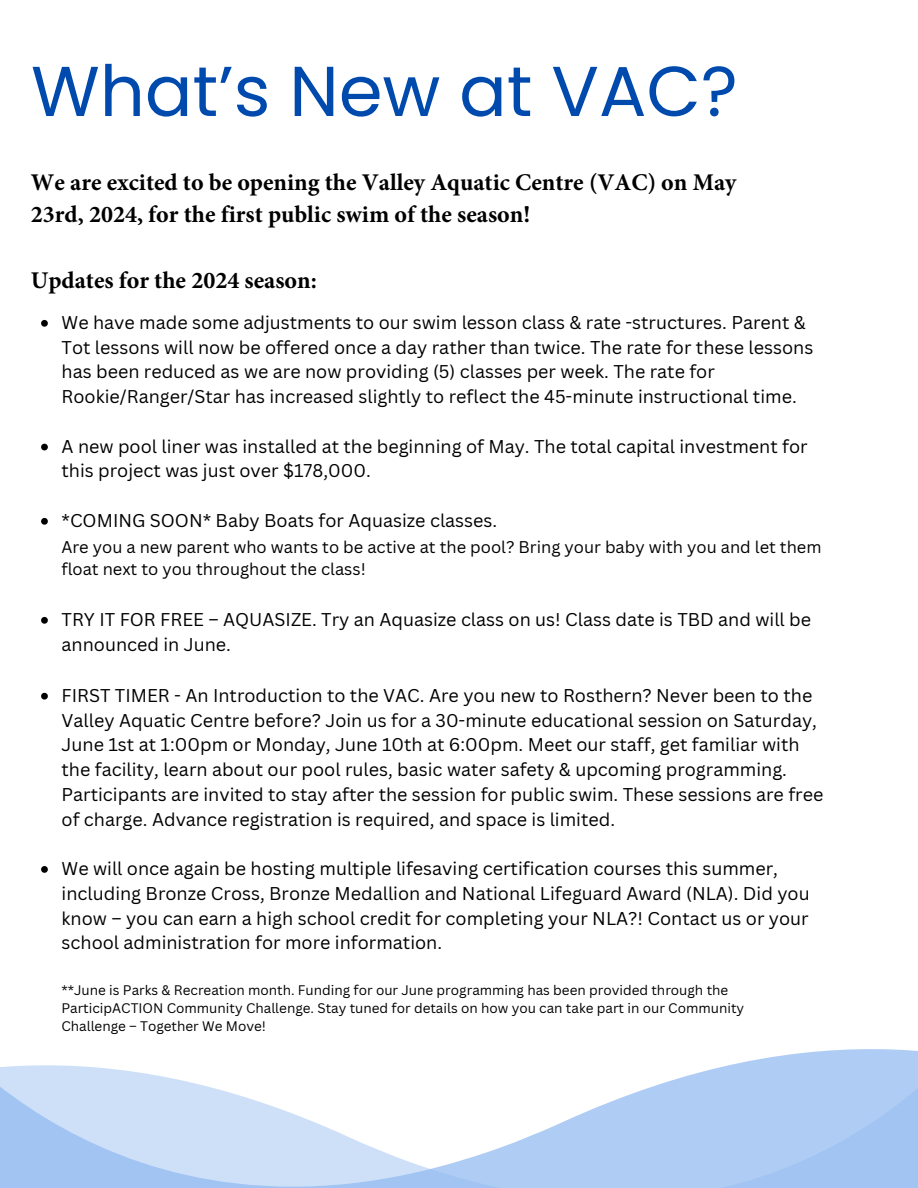
<style>
.page{position:relative;width:918px;height:1188px;background:#fff}
.page>*{position:absolute;margin:0;border:0;box-sizing:border-box;transform-origin:0 0}
.t1{font:70.5px "Poppins";color:#004aad}
.t2{font:700 24px/32.7px "Minion Pro";color:#000}
.t3{font:18px/24.8px "Canva Sans";color:#000}
.t4{font:16.5px/22.5px "Canva Sans";color:#000}
.t5{font:13.5px/18px "Canva Sans";color:#000}
</style>
<div class="page">
<svg style="left:740px;top:1049px;width:178px;height:14px;fill:#aeccf4"></svg>
<svg style="left:41px;top:320px;width:7px;height:7px"></svg>
<svg style="left:41px;top:444px;width:7px;height:6px"></svg>
<svg style="left:41px;top:518px;width:7px;height:7px"></svg>
<svg style="left:41px;top:617px;width:7px;height:7px"></svg>
<svg style="left:41px;top:693px;width:7px;height:7px"></svg>
<svg style="left:41px;top:866px;width:7px;height:7px"></svg>
<svg style="left:0;top:1063px;width:918px;height:125px"></svg>
<p class="t1" style="left:31px;top:42px;width:708px">What’s New at VAC?</p>
<p class="t2" style="left:31px;top:166px;width:707px">We are excited to be opening the Valley Aquatic Centre (VAC) on May<br>23rd, 2024, for the first public swim of the season!</p>
<p class="t2" style="left:31px;top:264px;width:287px">Updates for the 2024 season:</p>
<h1 class="t3" style="left:62px;top:310px;width:753px">We have made some adjustments to our swim lesson class &amp; rate -structures. Parent &amp; Tot lessons will now be offered once a day rather than twice. The rate for these lessons has been reduced as we are now providing (5) classes per week. The rate for Rookie/Ranger/Star has increased slightly to reflect the 45-minute instructional time.</h1>
<h2 class="t3" style="left:62px;top:433px;width:748px">A new pool liner was installed at the beginning of May. The total capital investment for this project was just over $178,000.</h2>
<h2 class="t3" style="left:62px;top:508px;width:437px">*COMING SOON* Baby Boats for Aquasize classes.</h2>
<p class="t4" style="left:61px;top:535px;width:762px">Are you a new parent who wants to be active at the pool? Bring your baby with you and let them float next to you throughout the class!</p>
<p class="t3" style="left:62px;top:607px;width:751px">TRY IT FOR FREE – AQUASIZE. Try an Aquasize class on us! Class date is TBD and will be announced in June.</p>
<h3 class="t3" style="left:62px;top:682px;width:763px">FIRST TIMER - An Introduction to the VAC. Are you new to Rosthern? Never been to the Valley Aquatic Centre before? Join us for a 30-minute educational session on Saturday, June 1st at 1:00pm or Monday, June 10th at 6:00pm. Meet our staff, get familiar with the facility, learn about our pool rules, basic water safety &amp; upcoming programming.<br>Participants are invited to stay after the session for public swim. These sessions are free of charge. Advance registration is required, and space is limited.</h3>
<p class="t3" style="left:62px;top:856px;width:750px">We will once again be hosting multiple lifesaving certification courses this summer, including Bronze Cross, Bronze Medallion and National Lifeguard Award (NLA). Did you know – you can earn a high school credit for completing your NLA?! Contact us or your school administration for more information.</p>
<p class="t5" style="left:61px;top:981px;width:684px">**June is Parks &amp; Recreation month. Funding for our June programming has been provided through the<br>ParticipACTION Community Challenge. Stay tuned for details on how you can take part in our Community<br>Challenge – Together We Move!</p>
</div>
